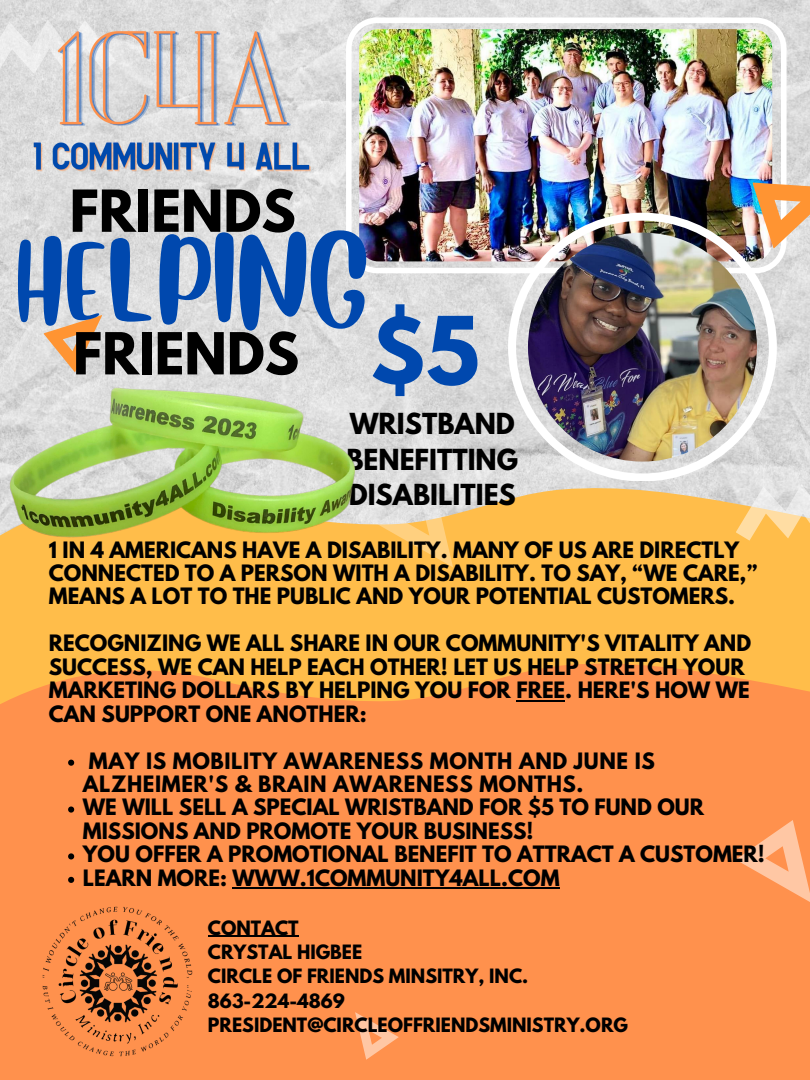
<style>
.page{position:relative;width:810px;height:1080px;background:#fff}
.page>*{position:absolute;margin:0;border:0;box-sizing:border-box;transform-origin:0 0}
.t1{font:85.94px "Blueberry";color:#0048ae}
.t2{font:700 51.31px "League Spartan";color:#000}
.t3{font:700 25.69px/35.6px "League Spartan";color:#000}
.t4{font:700 20px/23.4px "League Spartan";color:#000}
.t5{font:700 17.5px/24.4px "League Spartan";color:#000}
.s1{font-size:83.38px;color:#0048ae}
</style>
<div class="page">
<img style="left:399px;top:0;width:411px;height:488px">
<div style="left:478px;top:488px;width:332px;height:176px;background:#ffbd4a"></div>
<div style="left:0;top:664px;width:810px;height:416px;background:#ff914d"></div>
<img style="left:0;top:0;width:399px;height:174px">
<img style="left:346px;top:17px;width:441px;height:256px">
<img style="left:508px;top:213px;width:269px;height:268px">
<img style="left:528px;top:233px;width:229px;height:229px;border-radius:50%">
<svg style="left:736px;top:484px;width:74px;height:56px"></svg>
<svg style="left:752px;top:183px;width:58px;height:66px"></svg>
<svg style="left:736px;top:820px;width:74px;height:83px"></svg>
<svg style="left:355px;top:1012px;width:44px;height:48px"></svg>
<img style="left:6px;top:961px;width:223px;height:119px">
<img style="left:0;top:174px;width:478px;height:787px">
<svg style="left:68px;top:760px;width:6px;height:6px"></svg>
<svg style="left:68px;top:807px;width:6px;height:6px"></svg>
<svg style="left:68px;top:853px;width:6px;height:6px"></svg>
<svg style="left:68px;top:877px;width:6px;height:6px"></svg>
<hr style="left:233px;top:887px;width:327px;height:2px;background:#000">
<hr style="left:516px;top:700px;width:49px;height:2px;background:#000">
<h2 class="t2" style="left:70px;top:186px;width:228px">FRIENDS</h2>
<h1 class="t1" style="left:17px;top:216px;width:353px">HELPING</h1>
<h2 class="t2" style="left:73px;top:328px;width:408px">FRIENDS <span class="s1">$5</span></h2>
<p class="t3" style="left:346px;top:409px;width:173px">WRISTBAND<br>BENEFITTING<br>DISABILITIES</p>
<p class="t4" style="left:49px;top:540px;width:710px">1 IN 4 AMERICANS HAVE A DISABILITY. MANY OF US ARE DIRECTLY<br>CONNECTED TO A PERSON WITH A DISABILITY. TO SAY, “WE CARE,”<br>MEANS A LOT TO THE PUBLIC AND YOUR POTENTIAL CUSTOMERS.</p>
<p class="t4" style="left:49px;top:634px;width:704px">RECOGNIZING WE ALL SHARE IN OUR COMMUNITY'S VITALITY AND SUCCESS, WE CAN HELP EACH OTHER! LET US HELP STRETCH YOUR MARKETING DOLLARS BY HELPING YOU FOR FREE. HERE'S HOW WE CAN SUPPORT ONE ANOTHER:</p>
<p class="t4" style="left:83px;top:751px;width:683px;text-indent:6px">MAY IS MOBILITY AWARENESS MONTH AND JUNE IS ALZHEIMER'S &amp; BRAIN AWARENESS MONTHS.<br>WE WILL SELL A SPECIAL WRISTBAND FOR $5 TO FUND OUR MISSIONS AND PROMOTE YOUR BUSINESS!<br>YOU OFFER A PROMOTIONAL BENEFIT TO ATTRACT A CUSTOMER!<br>LEARN MORE: WWW.1COMMUNITY4ALL.COM</p>
<p class="t5" style="left:208px;top:918px;width:422px">CONTACT<br>CRYSTAL HIGBEE<br>CIRCLE OF FRIENDS MINSITRY, INC.<br>863-224-4869<br>PRESIDENT@CIRCLEOFFRIENDSMINISTRY.ORG</p>
</div>
